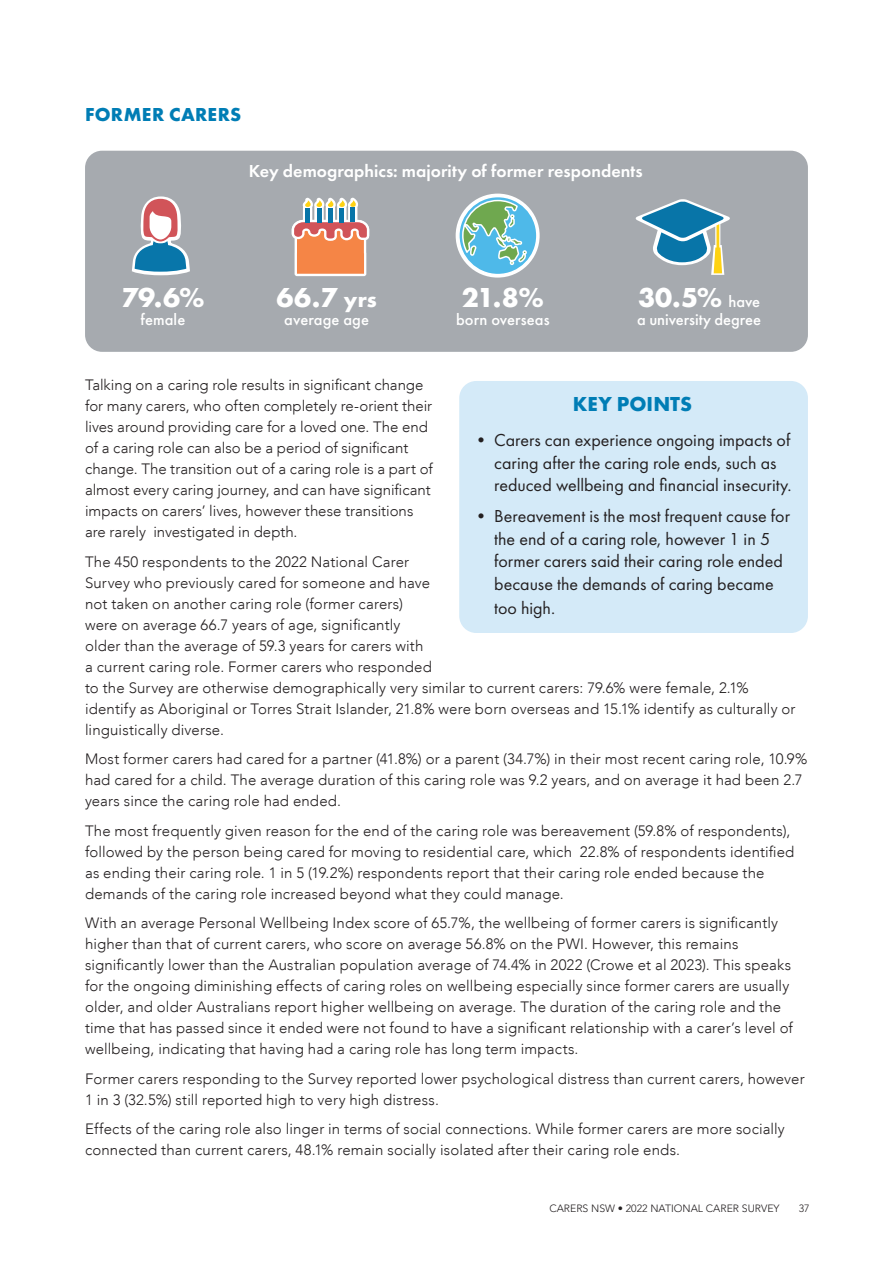
<style>
.page{position:relative;width:893px;height:1263px;background:#fff}
.page>*{position:absolute;margin:0;border:0;box-sizing:border-box;transform-origin:0 0}
.Heading_4{font:700 28.5px "Futura PT";letter-spacing:.005em;color:#fff}
.Heading_4-2{font:700 21px "Futura PT";letter-spacing:.005em;color:#007db5}
.Heading_3{font:700 19.5px "Futura PT";letter-spacing:.015em;color:#007db5}
.Heading_4-3{font:18px/22.8px "Futura PT";color:#231f20}
.Heading_4-4{font:600 18px "Futura PT";color:#fff}
.Heading_4-5{font:500 16.5px "Futura PT";letter-spacing:.005em;color:#fff}
.body_copy{font:300 15px/21px "Avenir LT";letter-spacing:.01em;color:#231f20}
.t1{font:300 10.5px "Avenir LT Std";color:#231f20}
.s1{font-size:22.5px}
.s2{font-weight:500;font-size:16.5px}
</style>
<div class="page">
<div style="left:85px;top:151px;width:723px;height:201px;background:#a6aaaf;border-radius:17px"></div>
<svg style="left:292px;top:198px;width:77px;height:78px;background:#d79f87"></svg>
<svg style="left:132px;top:196px;width:58px;height:80px"></svg>
<svg style="left:635px;top:199px;width:95px;height:76px"></svg>
<svg style="left:457px;top:195px;width:81px;height:81px"></svg>
<div style="left:459px;top:381px;width:349px;height:252px;background:#d4eaf8;border-radius:17px"></div>
<p class="Heading_3" style="left:85px;top:102px;width:158px">FORMER CARERS</p>
<p class="Heading_4-4" style="left:249px;top:160px;width:395px">Key demographics: majority of former respondents</p>
<p class="Heading_4" style="left:121px;top:279px;width:85px">79.6%</p>
<p class="Heading_4-5" style="left:140px;top:310px;width:46px">female</p>
<p class="Heading_4" style="left:277px;top:279px;width:102px">66.7 <span class="s1">yrs</span></p>
<p class="Heading_4-5" style="left:284px;top:310px;width:86px">average age</p>
<p class="Heading_4" style="left:462px;top:279px;width:84px">21.8%</p>
<p class="Heading_4-5" style="left:456px;top:310px;width:95px">born overseas</p>
<p class="Heading_4" style="left:638px;top:279px;width:124px">30.5% <span class="s2">have</span></p>
<p class="Heading_4-5" style="left:637px;top:310px;width:125px">a university degree</p>
<p class="body_copy" style="left:85px;top:375px;width:349px">Talking on a caring role results in significant change for many carers, who often completely re-orient their lives around providing care for a loved one. The end of a caring role can also be a period of significant change. The transition out of a caring role is a part of almost every caring journey, and can have significant impacts on carers’ lives, however these transitions are rarely investigated in depth.</p>
<p class="body_copy" style="left:85px;top:551px;width:712px">The 450 respondents to the 2022 National Carer<br>Survey who previously cared for someone and have<br>not taken on another caring role (former carers)<br>were on average 66.7 years of age, significantly<br>older than the average of 59.3 years for carers with<br>a current caring role. Former carers who responded<br>to the Survey are otherwise demographically very similar to current carers: 79.6% were female, 2.1% identify as Aboriginal or Torres Strait Islander, 21.8% were born overseas and 15.1% identify as culturally or linguistically diverse.</p>
<p class="body_copy" style="left:85px;top:749px;width:724px">Most former carers had cared for a partner (41.8%) or a parent (34.7%) in their most recent caring role, 10.9% had cared for a child. The average duration of this caring role was 9.2 years, and on average it had been 2.7 years since the caring role had ended.</p>
<p class="body_copy" style="left:85px;top:820px;width:711px">The most frequently given reason for the end of the caring role was bereavement (59.8% of respondents), followed by the person being cared for moving to residential care, which 22.8% of respondents identified as ending their caring role. 1 in 5 (19.2%) respondents report that their caring role ended because the demands of the caring role increased beyond what they could manage.</p>
<p class="body_copy" style="left:85px;top:913px;width:709px">With an average Personal Wellbeing Index score of 65.7%, the wellbeing of former carers is significantly higher than that of current carers, who score on average 56.8% on the PWI. However, this remains significantly lower than the Australian population average of 74.4% in 2022 (Crowe et al 2023). This speaks for the ongoing diminishing effects of caring roles on wellbeing especially since former carers are usually older, and older Australians report higher wellbeing on average. The duration of the caring role and the time that has passed since it ended were not found to have a significant relationship with a carer’s level of wellbeing, indicating that having had a caring role has long term impacts.</p>
<p class="body_copy" style="left:85px;top:1068px;width:721px">Former carers responding to the Survey reported lower psychological distress than current carers, however<br>1 in 3 (32.5%) still reported high to very high distress.</p>
<p class="body_copy" style="left:85px;top:1119px;width:701px">Effects of the caring role also linger in terms of social connections. While former carers are more socially connected than current carers, 48.1% remain socially isolated after their caring role ends.</p>
<p class="Heading_4-2" style="left:573px;top:390px;width:121px">KEY POINTS</p>
<p class="Heading_4-3" style="left:494px;top:429px;width:299px;text-indent:-22px">• Carers can experience ongoing impacts of caring after the caring role ends, such as reduced wellbeing and financial insecurity.</p>
<p class="Heading_4-3" style="left:494px;top:505px;width:297px;text-indent:-22px">• Bereavement is the most frequent cause for the end of a caring role, however 1 in 5 former carers said their caring role ended because the demands of caring became too high.</p>
<p class="t1" style="left:549px;top:1203px;width:232px">CARERS NSW • 2022 NATIONAL CARER SURVEY</p>
<p class="t1" style="left:799px;top:1203px;width:12px">37</p>
</div>
